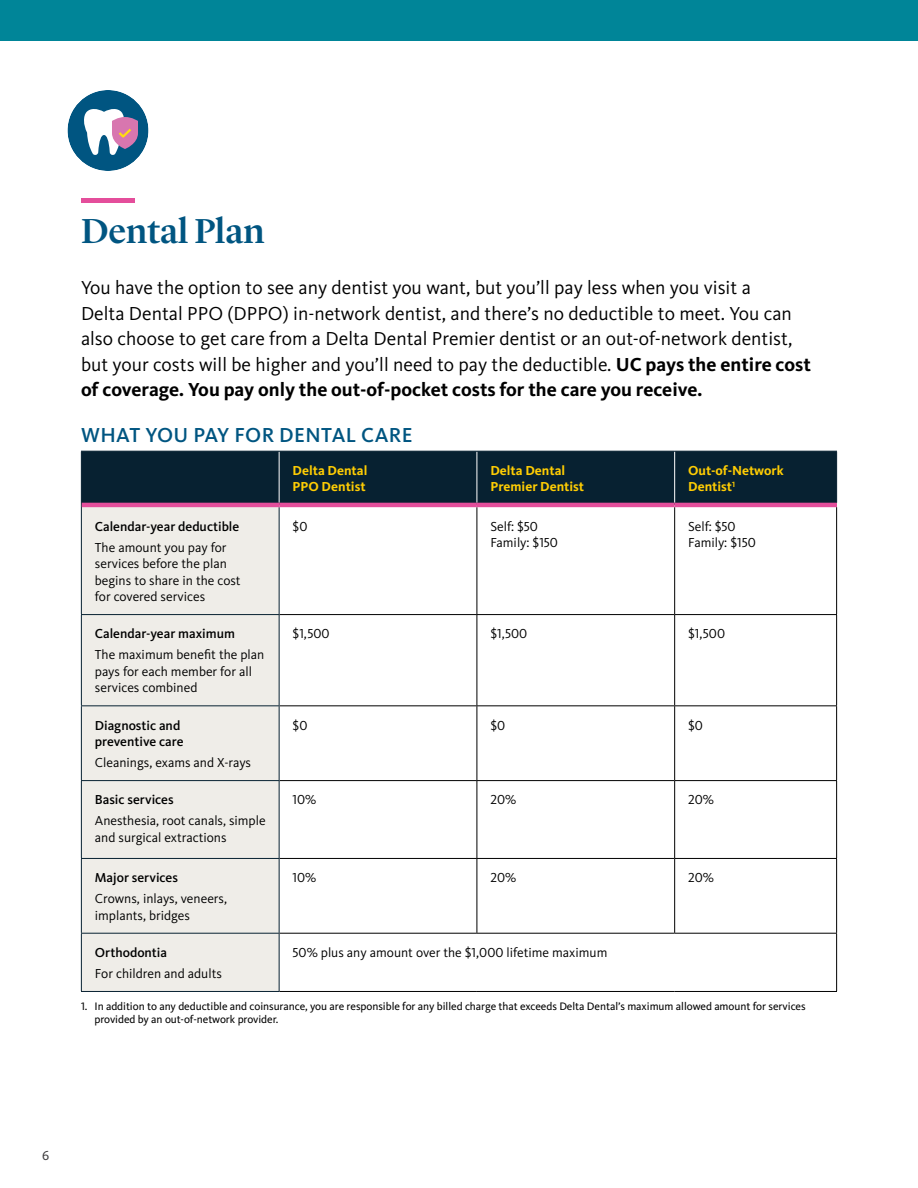
<style>
.page{position:relative;width:918px;height:1188px;background:#fff}
.page>*{position:absolute;margin:0;border:0;box-sizing:border-box;transform-origin:0 0}
.H2{font:500 36px "Lyon Display";color:#005581}
.t1{font:500 21px "Kievit Pro";letter-spacing:.02em;color:#005581}
.intro{font:19.5px/25.5px "Kievit Pro";color:#000}
.Table_Body{font:13.5px/16.5px "Kievit Pro";color:#000}
.Table_Row_Head{font:500 13.5px/16.5px "Kievit Pro";color:#000}
.Table_Column_Head{font:700 13.5px/16.5px "Kievit Pro";color:#ffcd03}
.Table_Row_Head-2{font:13.5px/16.5px "Kievit Pro";color:#000}
.t2{font:13.5px "Kievit Pro";color:#414042}
.footnote{font:11.25px/13.5px "Kievit Pro";letter-spacing:-.005em;color:#000}
.s1{font-weight:700}
</style>
<div class="page">
<div style="left:0;top:0;width:918px;height:40px;background:#008598"></div>
<div style="left:68px;top:90px;width:80px;height:81px;background:#005581;border-radius:50%"></div>
<svg style="left:84px;top:109px;width:54px;height:46px"></svg>
<hr style="left:81px;top:198px;width:54px;height:4px;background:#e44e9b">
<div style="left:82px;top:452px;width:754px;height:51px;background:#072131"></div>
<div style="left:82px;top:507px;width:197px;height:484px;background:#efede8"></div>
<svg style="left:280px;top:507px;width:556px;height:426px"></svg>
<hr style="left:279px;top:452px;width:1px;height:51px;background:#fff">
<hr style="left:477px;top:452px;width:1px;height:51px;background:#fff">
<hr style="left:674px;top:452px;width:1px;height:51px;background:#fff">
<hr style="left:477px;top:507px;width:1px;height:107px;background:#000">
<hr style="left:674px;top:507px;width:1px;height:107px;background:#000">
<hr style="left:674px;top:615px;width:1px;height:90px;background:#000">
<hr style="left:280px;top:705px;width:197px;height:1px;background:#000">
<hr style="left:477px;top:705px;width:198px;height:1px;background:#000">
<hr style="left:675px;top:705px;width:162px;height:1px;background:#000">
<hr style="left:674px;top:706px;width:1px;height:74px;background:#000">
<hr style="left:280px;top:780px;width:197px;height:1px;background:#000">
<hr style="left:477px;top:780px;width:198px;height:1px;background:#000">
<hr style="left:675px;top:780px;width:162px;height:1px;background:#000">
<hr style="left:674px;top:781px;width:1px;height:77px;background:#000">
<hr style="left:280px;top:858px;width:197px;height:1px;background:#000">
<hr style="left:477px;top:858px;width:198px;height:1px;background:#000">
<hr style="left:675px;top:858px;width:162px;height:1px;background:#000">
<hr style="left:674px;top:859px;width:1px;height:74px;background:#000">
<hr style="left:279px;top:615px;width:1px;height:90px;background:#072131">
<hr style="left:81px;top:705px;width:199px;height:1px;background:#072131">
<hr style="left:279px;top:706px;width:1px;height:74px;background:#072131">
<hr style="left:81px;top:780px;width:199px;height:1px;background:#072131">
<hr style="left:279px;top:781px;width:1px;height:77px;background:#072131">
<hr style="left:81px;top:858px;width:199px;height:1px;background:#072131">
<hr style="left:279px;top:859px;width:1px;height:74px;background:#072131">
<hr style="left:81px;top:933px;width:199px;height:1px;background:#072131">
<hr style="left:279px;top:934px;width:1px;height:57px;background:#072131">
<hr style="left:81px;top:505px;width:1px;height:109px;background:#072131">
<hr style="left:279px;top:507px;width:1px;height:107px;background:#072131">
<hr style="left:81px;top:614px;width:199px;height:1px;background:#072131">
<hr style="left:81px;top:615px;width:1px;height:90px;background:#072131">
<hr style="left:81px;top:706px;width:1px;height:74px;background:#072131">
<hr style="left:81px;top:781px;width:1px;height:77px;background:#072131">
<hr style="left:81px;top:859px;width:1px;height:74px;background:#072131">
<hr style="left:81px;top:934px;width:1px;height:57px;background:#072131">
<hr style="left:81px;top:991px;width:199px;height:1px;background:#072131">
<hr style="left:477px;top:615px;width:1px;height:90px;background:#000">
<hr style="left:477px;top:706px;width:1px;height:74px;background:#000">
<hr style="left:477px;top:781px;width:1px;height:77px;background:#000">
<hr style="left:477px;top:859px;width:1px;height:74px;background:#000">
<hr style="left:81px;top:451px;width:198px;height:1px;background:#072131">
<hr style="left:81px;top:452px;width:1px;height:53px;background:#072131">
<hr style="left:279px;top:451px;width:198px;height:1px;background:#072131">
<hr style="left:477px;top:451px;width:198px;height:1px;background:#072131">
<hr style="left:675px;top:451px;width:162px;height:1px;background:#072131">
<hr style="left:82px;top:503px;width:197px;height:4px;background:#e44e9b">
<hr style="left:279px;top:503px;width:198px;height:4px;background:#e44e9b">
<hr style="left:477px;top:503px;width:198px;height:4px;background:#e44e9b">
<hr style="left:675px;top:503px;width:162px;height:4px;background:#e44e9b">
<hr style="left:836px;top:452px;width:1px;height:51px;background:#072131">
<hr style="left:836px;top:615px;width:1px;height:90px;background:#000">
<hr style="left:836px;top:706px;width:1px;height:74px;background:#000">
<hr style="left:836px;top:781px;width:1px;height:77px;background:#000">
<hr style="left:836px;top:859px;width:1px;height:74px;background:#000">
<hr style="left:836px;top:507px;width:1px;height:107px;background:#000">
<hr style="left:280px;top:614px;width:197px;height:1px;background:#000">
<hr style="left:477px;top:614px;width:198px;height:1px;background:#000">
<hr style="left:675px;top:614px;width:162px;height:1px;background:#000">
<hr style="left:280px;top:933px;width:197px;height:1px;background:#000">
<hr style="left:477px;top:933px;width:198px;height:1px;background:#000">
<hr style="left:675px;top:933px;width:162px;height:1px;background:#000">
<hr style="left:836px;top:934px;width:1px;height:57px;background:#000">
<hr style="left:280px;top:991px;width:197px;height:1px;background:#000">
<hr style="left:477px;top:991px;width:198px;height:1px;background:#000">
<hr style="left:675px;top:991px;width:162px;height:1px;background:#000">
<p class="H2" style="left:81px;top:204px;width:185px">Dental Plan</p>
<p class="intro" style="left:81px;top:275px;width:731px">You have the option to see any dentist you want, but you’ll pay less when you visit a<br>Delta Dental PPO (DPPO) in-network dentist, and there’s no deductible to meet. You can also choose to get care from a Delta Dental Premier dentist or an out-of-network dentist, but your costs will be higher and you’ll need to pay the deductible. <span class="s1">UC pays the entire cost of coverage. You pay only the out-of-pocket costs for the care you receive.</span></p>
<p class="t1" style="left:81px;top:422px;width:333px">WHAT YOU PAY FOR DENTAL CARE</p>
<p class="Table_Column_Head" style="left:293px;top:462px;width:76px">Delta Dental<br>PPO Dentist</p>
<p class="Table_Column_Head" style="left:490px;top:462px;width:95px">Delta Dental<br>Premier Dentist</p>
<p class="Table_Column_Head" style="left:688px;top:462px;width:97px">Out-of-Network<br>Dentist<sup>1</sup></p>
<p class="Table_Row_Head" style="left:95px;top:518px;width:146px">Calendar-year deductible</p>
<p class="Table_Body" style="left:95px;top:539px;width:147px">The amount you pay for services before the plan begins to share in the cost for covered services</p>
<p class="Table_Body" style="left:293px;top:518px;width:16px">$0</p>
<p class="Table_Body" style="left:490px;top:518px;width:69px">Self: $50<br>Family: $150</p>
<p class="Table_Body" style="left:688px;top:518px;width:69px">Self: $50<br>Family: $150</p>
<p class="Table_Row_Head" style="left:95px;top:626px;width:142px">Calendar-year maximum</p>
<p class="Table_Row_Head-2" style="left:95px;top:646px;width:171px">The maximum benefit the plan pays for each member for all services combined</p>
<p class="Table_Row_Head" style="left:95px;top:717px;width:90px">Diagnostic and preventive care</p>
<p class="Table_Body" style="left:95px;top:754px;width:158px">Cleanings, exams and X-rays</p>
<p class="Table_Row_Head" style="left:95px;top:792px;width:80px">Basic services</p>
<p class="Table_Body" style="left:95px;top:813px;width:172px">Anesthesia, root canals, simple and surgical extractions</p>
<p class="Table_Row_Head" style="left:95px;top:869px;width:85px">Major services</p>
<p class="Table_Body" style="left:95px;top:890px;width:134px">Crowns, inlays, veneers, implants, bridges</p>
<p class="Table_Row_Head" style="left:95px;top:944px;width:74px">Orthodontia</p>
<p class="Table_Body" style="left:95px;top:965px;width:129px">For children and adults</p>
<p class="Table_Body" style="left:293px;top:625px;width:38px">$1,500</p>
<p class="Table_Body" style="left:490px;top:625px;width:38px">$1,500</p>
<p class="Table_Body" style="left:688px;top:625px;width:38px">$1,500</p>
<p class="Table_Body" style="left:293px;top:717px;width:16px">$0</p>
<p class="Table_Body" style="left:490px;top:717px;width:16px">$0</p>
<p class="Table_Body" style="left:688px;top:717px;width:16px">$0</p>
<p class="Table_Body" style="left:293px;top:792px;width:25px">10%</p>
<p class="Table_Body" style="left:490px;top:792px;width:27px">20%</p>
<p class="Table_Body" style="left:688px;top:792px;width:27px">20%</p>
<p class="Table_Body" style="left:293px;top:869px;width:25px">10%</p>
<p class="Table_Body" style="left:490px;top:869px;width:27px">20%</p>
<p class="Table_Body" style="left:688px;top:869px;width:27px">20%</p>
<p class="Table_Body" style="left:293px;top:944px;width:316px">50% plus any amount over the $1,000 lifetime maximum</p>
<p class="footnote" style="left:94px;top:999px;width:713px;text-indent:-14px">1. In addition to any deductible and coinsurance, you are responsible for any billed charge that exceeds Delta Dental’s maximum allowed amount for services provided by an out-of-network provider.</p>
<p class="t2" style="left:42px;top:1148px;width:9px">6</p>
</div>
